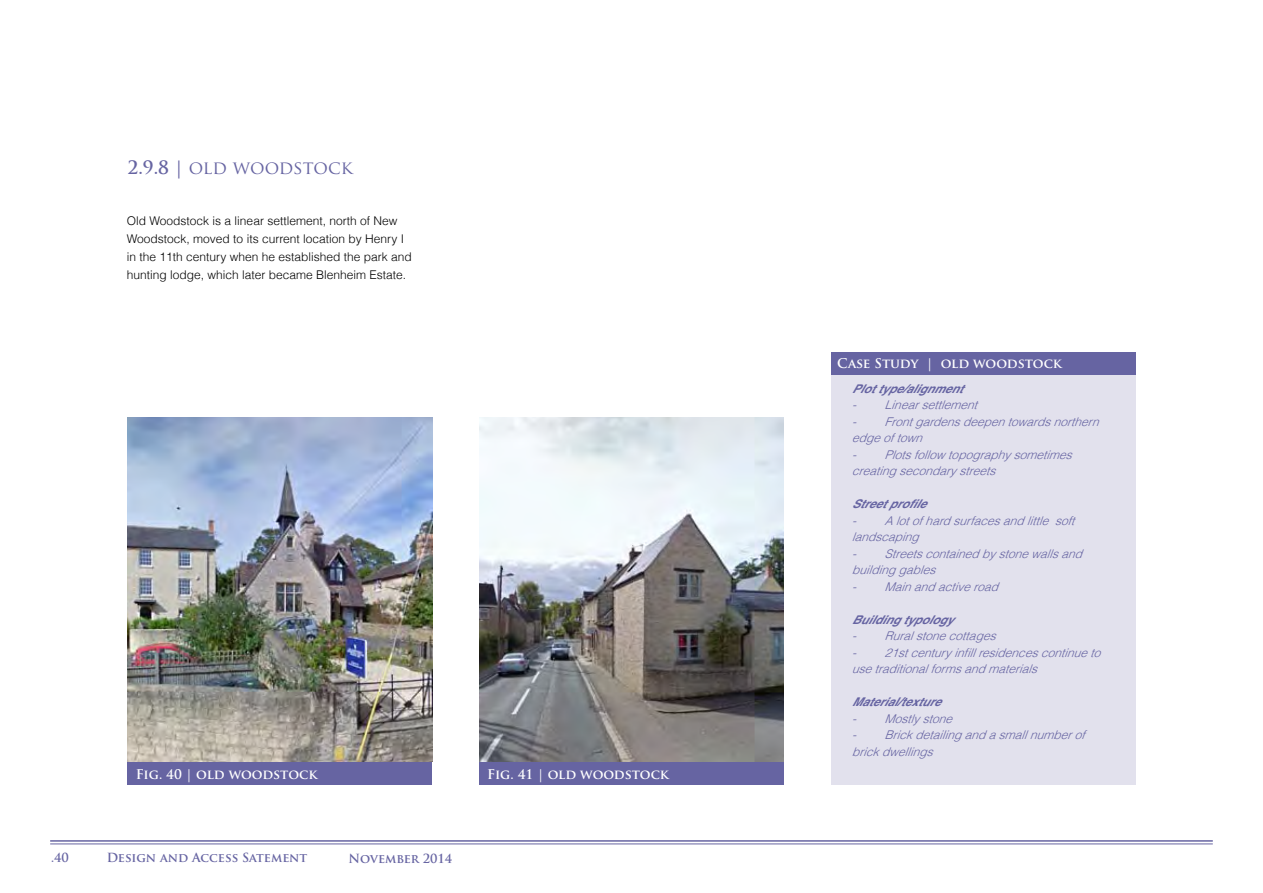
<style>
.page{position:relative;width:1263px;height:893px;background:#fff}
.page>*{position:absolute;margin:0;border:0;box-sizing:border-box;transform-origin:0 0}
.t1{font:18px "Trajan Pro";color:#6664a2}
.t2{font:700 13.05px "Trajan Pro";color:#fff}
.t3{font:700 12.3px "Trajan Pro";color:#6664a2}
.t4{font:italic 300 12px/16.5px "Helvetica";color:#6664a2}
.t5{font:300 12px/18px "Helvetica";color:#000}
.t6{font:italic 700 12px "Helvetica";color:#6664a2}
.s1{font-weight:700}
</style>
<div class="page">
<hr style="left:50px;top:840px;width:1163px;height:2px;background:#6664a2">
<hr style="left:50px;top:844px;width:1163px;height:1px;background:#6664a2">
<img style="left:128px;top:417px;width:304px;height:344px">
<div style="left:128px;top:762px;width:304px;height:22px;background:#6664a2"></div>
<div style="left:831px;top:352px;width:304px;height:432px;background:#e2e1ed"></div>
<div style="left:831px;top:352px;width:304px;height:22px;background:#6664a2"></div>
<img style="left:479px;top:417px;width:305px;height:345px">
<div style="left:479px;top:762px;width:305px;height:22px;background:#6664a2"></div>
<h1 class="t1" style="left:128px;top:156px;width:227px"><span class="s1">2.9.8 |</span> OLD WOODSTOCK</h1>
<p class="t5" style="left:127px;top:211px;width:287px">Old Woodstock is a linear settlement, north of New Woodstock, moved to its current location by Henry I in the 11th century when he established the park and hunting lodge, which later became Blenheim Estate.</p>
<p class="t2" style="left:136px;top:766px;width:183px">Fig. 40 | old woodstock</p>
<p class="t3" style="left:51px;top:850px;width:19px">.40</p>
<p class="t3" style="left:107px;top:850px;width:202px">Design and Access Satement</p>
<p class="t3" style="left:348px;top:851px;width:105px">November 2014</p>
<p class="t2" style="left:487px;top:766px;width:183px">Fig. 41 | old woodstock</p>
<p class="t2" style="left:837px;top:355px;width:226px">Case Study | old woodstock</p>
<p class="t6" style="left:852px;top:379px;width:119px">Plottype/alignment</p>
<p class="t4" style="left:852px;top:396px;width:133px">- Linearsettlement</p>
<p class="t4" style="left:852px;top:413px;width:255px">- Frontgardensdeepentowardsnorthern edgeoftown</p>
<p class="t4" style="left:852px;top:446px;width:228px">- Plotsfollowtopographysometimes creatingsecondarystreets</p>
<p class="t6" style="left:852px;top:494px;width:83px">Streetprofile</p>
<p class="t4" style="left:852px;top:512px;width:230px">- Alotofhardsurfacesandlittlesoft landscaping</p>
<p class="t4" style="left:852px;top:545px;width:238px">- Streetscontainedbystonewallsand buildinggables</p>
<p class="t4" style="left:852px;top:578px;width:154px">- Mainandactiveroad</p>
<p class="t6" style="left:852px;top:610px;width:110px">Buildingtypology</p>
<p class="t4" style="left:852px;top:627px;width:152px">- Ruralstonecottages</p>
<p class="t4" style="left:852px;top:644px;width:256px">- 21stcenturyinfillresidencescontinueto usetraditionalformsandmaterials</p>
<p class="t6" style="left:852px;top:692px;width:97px">Material/texture</p>
<p class="t4" style="left:852px;top:710px;width:108px">- Mostlystone</p>
<p class="t4" style="left:852px;top:726px;width:241px">- Brickdetailingandasmallnumberof brickdwellings</p>
</div>
